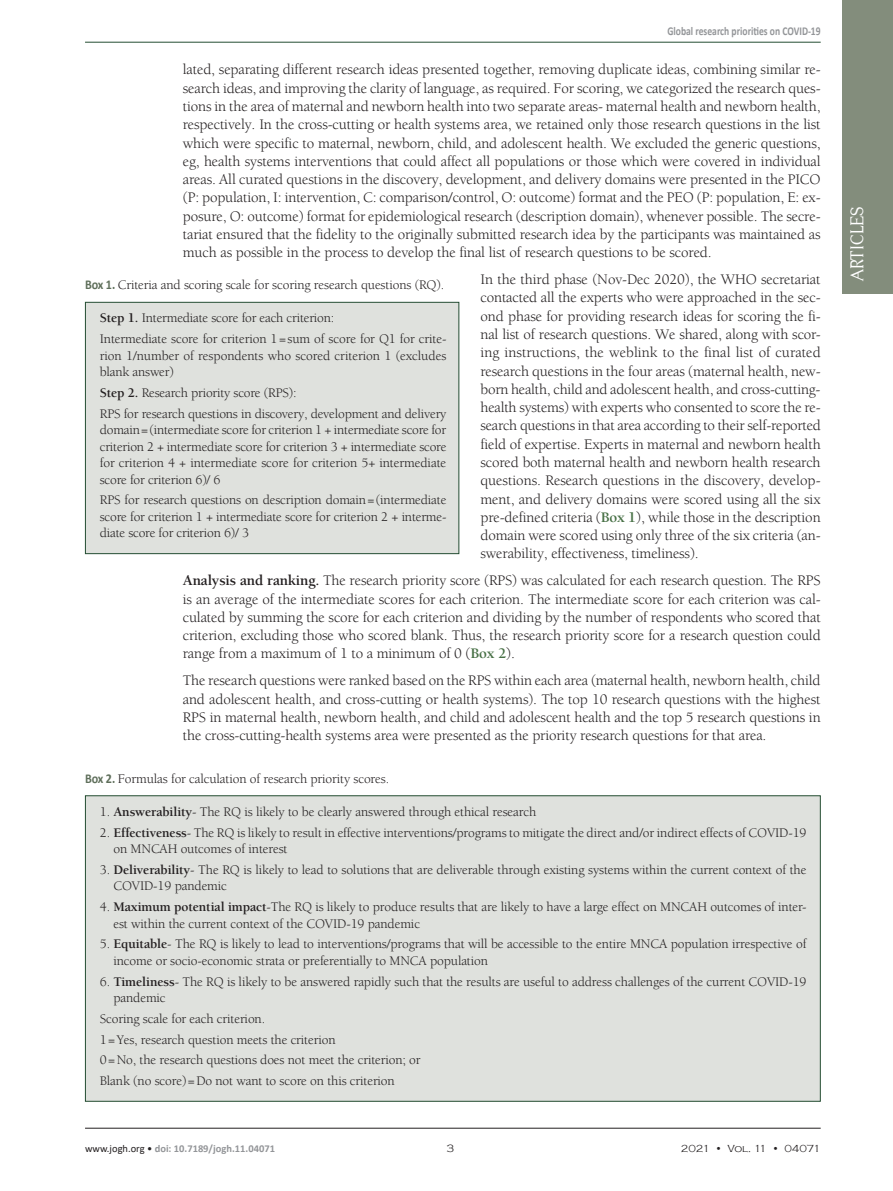
<style>
.page{position:relative;width:893px;height:1191px;background:#fff}
.page>*{position:absolute;margin:0;border:0;box-sizing:border-box;transform-origin:0 0}
.t1{font:18px "Centabel";color:#fff}
.Tekst_Osnovni{font:15px/18.3px "Berkeley Std";letter-spacing:-.01em;color:#231f20;text-align:justify}
.Tekst_Osnovni-2{font:13.5px/16.5px "Berkeley Std";letter-spacing:-.01em;color:#231f20}
.Acknowledgments{font:13.5px/16.5px "Berkeley Std";letter-spacing:-.015em;color:#231f20;text-align:justify}
.potpisi_slike{font:13.5px "Berkeley Std";letter-spacing:-.01em;color:#231f20}
.t2{font:700 12px "Calibri";color:#939598;scale:.8 1}
.t3{font:300 10.95px "Copperplate Gothic";color:#231f20}
.t4{font:700 10.5px "Calibri";color:#939598}
.t5{font:300 10.5px "Copperplate Gothic";letter-spacing:-.015em;color:#231f20}
.s1{font-weight:700;color:#477045}
.s2{font-weight:700}
.s3{font-family:"Calibri";font-weight:700;color:#5f6f5b}
.s4{font-weight:400;color:#231f20}
</style>
<div class="page">
<hr style="left:85px;top:1128px;width:736px;height:1px;background:#231f20">
<hr style="left:85px;top:42px;width:736px;height:1px;background:#244d32">
<div style="left:842px;top:0;width:51px;height:293px;background:#838d7c"></div>
<div style="left:85px;top:302px;width:374px;height:252px;background:#dfe1dd;border:1px solid #244d32"></div>
<div style="left:85px;top:795px;width:736px;height:306px;background:#dfe1dd;border:1px solid #244d32"></div>
<p class="t2" style="left:667px;top:22px;width:193px">Global research priorities on COVID-19</p>
<p class="Tekst_Osnovni" style="left:183px;top:61px;width:639px">lated, separating different research ideas presented together, removing duplicate ideas, combining similar re&shy;search ideas, and improving the clarity of language, as required. For scoring, we categorized the research ques&shy;tions in the area of maternal and newborn health into two separate areas- maternal health and newborn health, respectively. In the cross-cutting or health systems area, we retained only those research questions in the list which were specific to maternal, newborn, child, and adolescent health. We excluded the generic questions, eg, health systems interventions that could affect all populations or those which were covered in individual areas. All curated questions in the discovery, development, and delivery domains were presented in the PICO (P: population, I: intervention, C: comparison/control, O: outcome) format and the PEO (P: population, E: ex&shy;posure, O: outcome) format for epidemiological research (description domain), whenever possible. The secre&shy;tariat ensured that the fidelity to the originally submitted research idea by the participants was maintained as much as possible in the process to develop the final list of research questions to be scored.</p>
<p class="Tekst_Osnovni" style="left:480px;top:270px;width:342px">In the third phase (Nov-Dec 2020), the WHO secretariat contacted all the experts who were approached in the sec&shy;ond phase for providing research ideas for scoring the fi&shy;nal list of research questions. We shared, along with scor&shy;ing instructions, the weblink to the final list of curated research questions in the four areas (maternal health, new&shy;born health, child and adolescent health, and cross-cutting&shy;health systems) with experts who consented to score the re&shy;search questions in that area according to their self-reported field of expertise. Experts in maternal and newborn health scored both maternal health and newborn health research questions. Research questions in the discovery, develop&shy;ment, and delivery domains were scored using all the six pre-defined criteria (<span class="s1">Box 1</span>), while those in the description domain were scored using only three of the six criteria (an&shy;swerability, effectiveness, timeliness).</p>
<p class="Tekst_Osnovni" style="left:183px;top:571px;width:639px"><span class="s2">Analysis and ranking.</span> The research priority score (RPS) was calculated for each research question. The RPS is an average of the intermediate scores for each criterion. The intermediate score for each criterion was cal&shy;culated by summing the score for each criterion and dividing by the number of respondents who scored that criterion, excluding those who scored blank. Thus, the research priority score for a research question could range from a maximum of 1 to a minimum of 0 (<span class="s1">Box 2</span>).</p>
<p class="Tekst_Osnovni" style="left:183px;top:671px;width:639px">The research questions were ranked based on the RPS within each area (maternal health, newborn health, child and adolescent health, and cross-cutting or health systems). The top 10 research questions with the highest RPS in maternal health, newborn health, and child and adolescent health and the top 5 research questions in the cross-cutting-health systems area were presented as the priority research questions for that area.</p>
<p class="potpisi_slike" style="left:85px;top:278px;width:361px"><span class="s3">Box 1.</span> Criteria and scoring scale for scoring research questions (RQ).</p>
<p class="Acknowledgments" style="left:100px;top:310px;width:236px"><span class="s2">Step 1.</span> Intermediate score for each criterion:</p>
<p class="Acknowledgments" style="left:100px;top:331px;width:348px">Intermediate score for criterion 1=sum of score for Q1 for crite&shy;rion 1/number of respondents who scored criterion 1 (excludes blank answer)</p>
<p class="Acknowledgments" style="left:100px;top:384px;width:198px"><span class="s2">Step 2.</span> Research priority score (RPS):</p>
<p class="Acknowledgments" style="left:100px;top:405px;width:348px">RPS for research questions in discovery, development and delivery domain=(intermediate score for criterion 1 + intermediate score for criterion 2 + intermediate score for criterion 3 + intermediate score for criterion 4 + intermediate score for criterion 5+ intermediate score for criterion 6)/ 6</p>
<p class="Acknowledgments" style="left:100px;top:492px;width:348px">RPS for research questions on description domain=(intermediate score for criterion 1 + intermediate score for criterion 2 + interme&shy;diate score for criterion 6)/ 3</p>
<p class="potpisi_slike" style="left:85px;top:771px;width:306px"><span class="s3">Box 2.</span> Formulas for calculation of research priority scores.</p>
<p class="Tekst_Osnovni-2" style="left:100px;top:803px;width:438px">1. <span class="s2">Answerability</span>- The RQ is likely to be clearly answered through ethical research</p>
<p class="Tekst_Osnovni-2" style="left:113px;top:824px;width:695px;text-indent:-14px">2. <span class="s2">Effectiveness</span>- The RQ is likely to result in effective interventions/programs to mitigate the direct and/or indirect effects of COVID-19 on MNCAH outcomes of interest</p>
<p class="Tekst_Osnovni-2" style="left:113px;top:861px;width:694px;text-indent:-14px">3. <span class="s2">Deliverability</span>- The RQ is likely to lead to solutions that are deliverable through existing systems within the current context of the<br>COVID-19 pandemic</p>
<p class="Tekst_Osnovni-2" style="left:113px;top:898px;width:695px;text-indent:-14px">4. <span class="s2">Maximum potential impact</span>-The RQ is likely to produce results that are likely to have a large effect on MNCAH outcomes of inter&shy;est within the current context of the COVID-19 pandemic</p>
<p class="Tekst_Osnovni-2" style="left:113px;top:936px;width:695px;text-indent:-14px">5. <span class="s2">Equitable</span>- The RQ is likely to lead to interventions/programs that will be accessible to the entire MNCA population irrespective of income or socio-economic strata or preferentially to MNCA population</p>
<p class="Tekst_Osnovni-2" style="left:113px;top:973px;width:695px;text-indent:-14px">6. <span class="s2">Timeliness</span>- The RQ is likely to be answered rapidly such that the results are useful to address challenges of the current COVID-19 pandemic</p>
<p class="Tekst_Osnovni-2" style="left:100px;top:1010px;width:167px">Scoring scale for each criterion.</p>
<p class="Tekst_Osnovni-2" style="left:100px;top:1031px;width:237px">1=Yes, research question meets the criterion</p>
<p class="Tekst_Osnovni-2" style="left:100px;top:1052px;width:322px">0=No, the research questions does not meet the criterion; or</p>
<p class="Tekst_Osnovni-2" style="left:100px;top:1072px;width:297px">Blank (no score)=Do not want to score on this criterion</p>
<p class="t4" style="left:85px;top:1141px;width:191px"><span class="s4">www.jogh.org •</span> doi: 10.7189/jogh.11.04071</p>
<p class="t3" style="left:447px;top:1142px;width:9px">3</p>
<p class="t5" style="left:681px;top:1142px;width:141px">2021 • Vol. 11 • 04071</p>
<p class="t1" style="left:846px;top:281px;width:76px;rotate:-90deg">ARTICLES</p>
</div>
